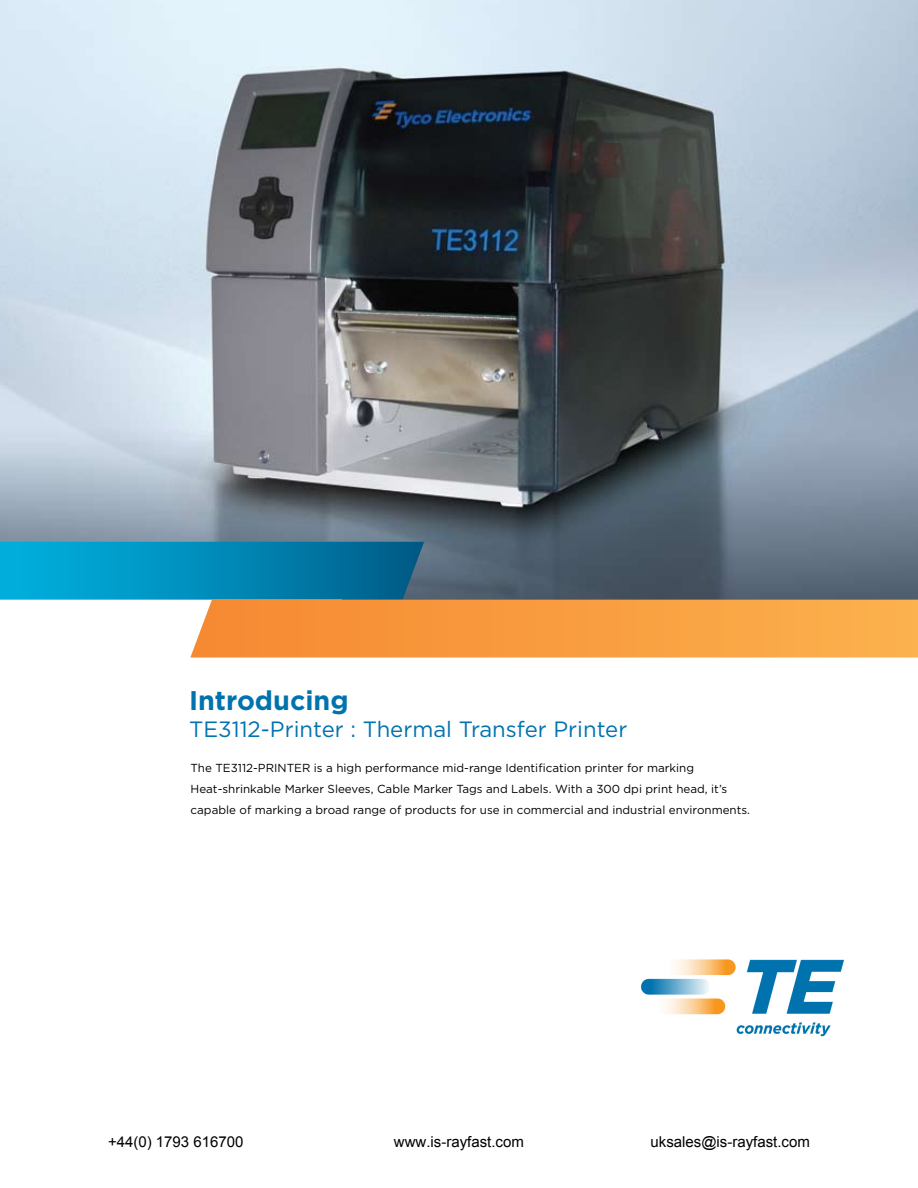
<style>
.page{position:relative;width:918px;height:1188px;background:#fff}
.page>*{position:absolute;margin:0;border:0;box-sizing:border-box;transform-origin:0 0}
.t1{font:700 27px "Gotham";color:#0073ae}
.t2{font:22.2px "Gotham";color:#0073ae}
.t3{font:15px "Arial";color:#000}
.t4{font:11.7px/21px "Gotham";color:#000}
</style>
<div class="page">
<img style="left:641px;top:959px;width:203px;height:78px">
<img style="left:0;top:0;width:918px;height:542px">
<svg style="left:0;top:542px;width:918px;height:116px;background:#94937d"></svg>
<h1 class="t1" style="left:189px;top:683px;width:161px">Introducing</h1>
<h2 class="t2" style="left:189px;top:715px;width:440px">TE3112-Printer : Thermal Transfer Printer</h2>
<p class="t4" style="left:191px;top:757px;width:561px">The TE3112-PRINTER is a high performance mid-range Identification printer for marking<br>Heat-shrinkable Marker Sleeves, Cable Marker Tags and Labels. With a 300 dpi print head, it’s capable of marking a broad range of products for use in commercial and industrial environments.</p>
<p class="t3" style="left:108px;top:1132px;width:137px">+44(0) 1793 616700</p>
<p class="t3" style="left:394px;top:1132px;width:132px">www.is-rayfast.com</p>
<p class="t3" style="left:651px;top:1132px;width:161px">uksales@is-rayfast.com</p>
</div>
